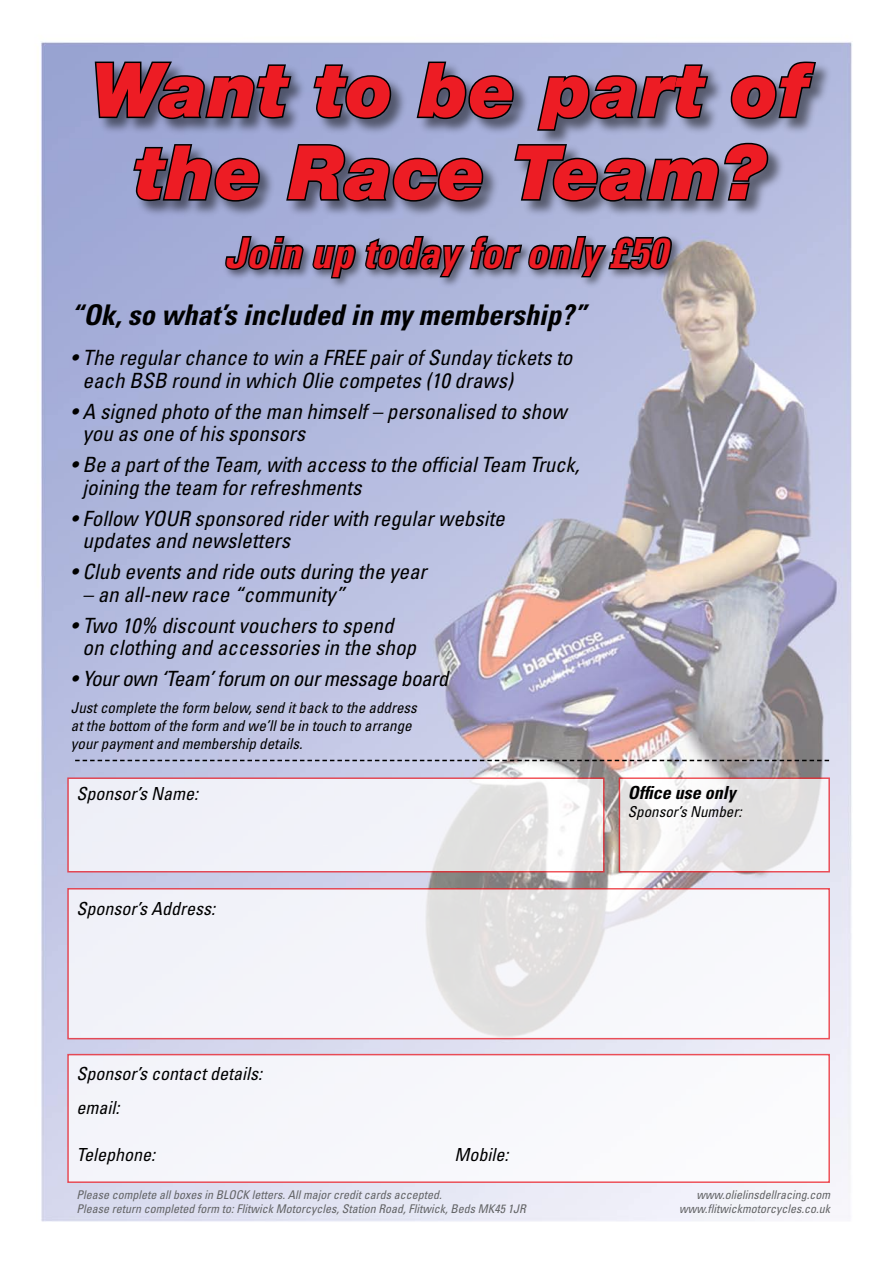
<style>
.page{position:relative;width:893px;height:1263px;background:#fff}
.page>*{position:absolute;margin:0;border:0;box-sizing:border-box;transform-origin:0 0}
.t1{font:italic 900 75px/82.5px "Helvetica Neue";letter-spacing:.01em;color:#ed1c24;text-align:center}
.t2{font:italic 700 condensed 42px "Univers";letter-spacing:.01em;color:#ed1c24}
.t3{font:italic 700 condensed 28.5px "Univers";color:#000}
.t4{font:italic condensed 21px/22.5px "Univers";color:#000}
.t5{font:italic condensed 21px "Univers";letter-spacing:-.02em;color:#000}
.t6{font:italic condensed 18px/33.3px "Univers";color:#000}
.t7{font:italic 700 condensed 18px "Univers";color:#000}
.t8{font:italic condensed 15px/18px "Univers";color:#000}
.t9{font:italic condensed 12px/14.5px "Univers";color:#636466}
</style>
<div class="page">
<img style="left:41px;top:42px;width:811px;height:1180px">
<div style="left:94px;top:61px;width:739px;height:159px;background:#000;opacity:.5"></div>
<svg style="left:93px;top:59px;width:200px;height:62px;background:#585d77"></svg>
<svg style="left:311px;top:62px;width:82px;height:59px;background:#616681"></svg>
<svg style="left:415px;top:60px;width:100px;height:61px;background:#646983"></svg>
<svg style="left:535px;top:62px;width:175px;height:71px;background:#6e738d"></svg>
<svg style="left:729px;top:60px;width:89px;height:61px;background:#6f748b"></svg>
<svg style="left:131px;top:143px;width:130px;height:61px;background:#5c627c"></svg>
<svg style="left:284px;top:143px;width:201px;height:60px;background:#626781"></svg>
<svg style="left:512px;top:141px;width:258px;height:62px;background:#696e85"></svg>
<div style="left:221px;top:232px;width:463px;height:59px;background:#000;opacity:.5"></div>
<svg style="left:225px;top:234px;width:450px;height:46px;background:#61667c"></svg>
<svg style="left:75px;top:760px;width:754px;height:1px"></svg>
<svg style="left:70px;top:780px;width:532px;height:89px;fill:#f0f1f8"></svg>
<div style="left:67px;top:777px;width:538px;height:95px;border:2px solid #ed1c24"></div>
<svg style="left:622px;top:780px;width:205px;height:89px;fill:#e6e4e5"></svg>
<div style="left:619px;top:777px;width:211px;height:95px;border:2px solid #ed1c24"></div>
<svg style="left:70px;top:891px;width:757px;height:145px;fill:#f3f4fa"></svg>
<div style="left:67px;top:888px;width:763px;height:151px;border:2px solid #ed1c24"></div>
<div style="left:68px;top:1054px;width:761px;height:128px;background:#f7f8fb"></div>
<div style="left:67px;top:1054px;width:763px;height:129px;border:2px solid #ed1c24"></div>
<h1 class="t1" style="left:91px;top:47px;width:719px">Want to be part of the Race Team?</h1>
<h2 class="t2" style="left:225px;top:227px;width:444px">Join up today for only £50</h2>
<h3 class="t3" style="left:71px;top:297px;width:517px">“Ok, so what’s included in my membership?”</h3>
<p class="t4" style="left:83px;top:346px;width:491px;text-indent:-12px">• The regular chance to win a FREE pair of Sunday tickets to each BSB round in which Olie competes (10 draws)</p>
<p class="t4" style="left:83px;top:400px;width:486px;text-indent:-12px">• A signed photo of the man himself – personalised to show you as one of his sponsors</p>
<p class="t4" style="left:83px;top:453px;width:498px;text-indent:-12px">• Be a part of the Team, with access to the official Team Truck, joining the team for refreshments</p>
<p class="t4" style="left:83px;top:507px;width:424px;text-indent:-12px">• Follow YOUR sponsored rider with regular website updates and newsletters</p>
<p class="t4" style="left:71px;top:560px;width:357px">• Club events and ride outs during the year</p>
<p class="t4" style="left:83px;top:583px;width:264px">– an all-new race “community”</p>
<p class="t4" style="left:83px;top:614px;width:335px;text-indent:-12px">• Two 10% discount vouchers to spend on clothing and accessories in the shop</p>
<p class="t5" style="left:71px;top:665px;width:379px">• Your own ‘Team’ forum on our message board</p>
<p class="t8" style="left:71px;top:698px;width:348px">Just complete the form below, send it back to the address at the bottom of the form and we’ll be in touch to arrange your payment and membership details.</p>
<p class="t6" style="left:77px;top:776px;width:123px">Sponsor’s Name:</p>
<p class="t7" style="left:628px;top:782px;width:109px">Office use only</p>
<p class="t8" style="left:628px;top:802px;width:115px">Sponsor’s Number:</p>
<p class="t6" style="left:77px;top:892px;width:140px">Sponsor’s Address:</p>
<p class="t6" style="left:77px;top:1057px;width:187px">Sponsor’s contact details: email:</p>
<p class="t6" style="left:77px;top:1138px;width:80px">Telephone:</p>
<p class="t6" style="left:455px;top:1138px;width:55px">Mobile:</p>
<p class="t9" style="left:77px;top:1187px;width:451px">Please complete all boxes in BLOCK letters. All major credit cards accepted.<br>Please return completed form to: Flitwick Motorcycles, Station Road, Flitwick, Beds MK45 1JR</p>
<p class="t9" style="left:679px;top:1187px;width:152px;text-align:right">www.olielinsdellracing.com www.flitwickmotorcycles.co.uk</p>
</div>
